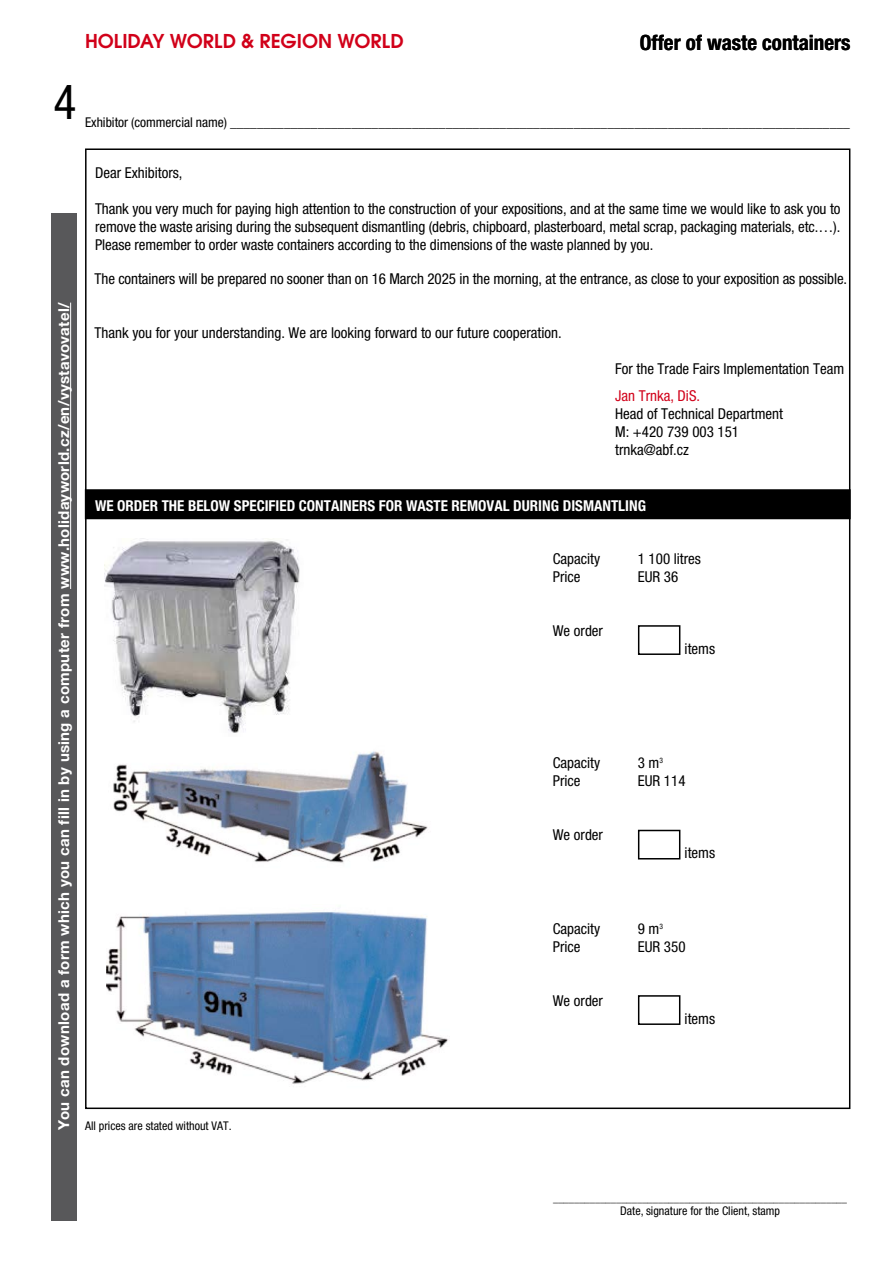
<style>
.page{position:relative;width:893px;height:1263px;background:#fff}
.page>*{position:absolute;margin:0;border:0;box-sizing:border-box;transform-origin:0 0}
.t1{font:condensed 48px "Helvetica Neue LT Pro";color:#000}
.t2{font:21px "Avant Gar Got Itc TOT Dem";color:#d10019}
.t3{font:700 condensed 21px "Helvetica Neue LT Pro";color:#000}
.t4{font:condensed 15px/18px "Helvetica Neue LT Pro";color:#000;text-align:justify}
.t5{font:700 15px "Helvetica Neue LT Pro";letter-spacing:.02em;color:#fff}
.t6{font:700 condensed 15px "Helvetica Neue LT Pro";color:#fff}
.t7{font:condensed 15px "Helvetica Neue LT Pro";color:#d10019}
.t8{font:condensed 13.5px "Helvetica Neue LT Pro";color:#000}
.t9{font:condensed 12px "Helvetica Neue LT Pro";color:#000}
.t10{font:condensed 10.5px "Helvetica Neue LT Pro";color:#000}
</style>
<div class="page">
<div style="left:51px;top:213px;width:26px;height:1007px;background:#58585a"></div>
<hr style="left:70px;top:303px;width:1px;height:286px;background:#fff">
<div style="left:85px;top:489px;width:766px;height:30px;background:#000"></div>
<img style="left:113px;top:751px;width:315px;height:112px">
<img style="left:106px;top:912px;width:342px;height:172px">
<img style="left:104px;top:538px;width:196px;height:195px">
<div style="left:638px;top:625px;width:42px;height:30px;border:2px solid #000"></div>
<div style="left:638px;top:830px;width:42px;height:29px;border:2px solid #000"></div>
<div style="left:638px;top:995px;width:42px;height:30px;border:2px solid #000"></div>
<h2 class="t2" style="left:85px;top:29px;width:320px">HOLIDAY WORLD &amp; REGION WORLD</h2>
<h2 class="t3" style="left:640px;top:29px;width:212px">Offer of waste containers</h2>
<h1 class="t1" style="left:53px;top:75px;width:25px">4</h1>
<p class="t5" style="left:55px;top:1130px;width:830px;rotate:-90deg">You can download a form which you can fill in by using a computer from www.holidayworld.cz/en/vystavovatel/</p>
<p class="t8" style="left:85px;top:114px;width:766px">Exhibitor (commercial name) ____________________________________________________________________________________________</p>
<p class="t4" style="left:95px;top:163px;width:89px">Dear Exhibitors,</p>
<p class="t4" style="left:95px;top:199px;width:747px">Thank you very much for paying high attention to the construction of your expositions, and at the same time we would like to ask you to remove the waste arising during the subsequent dismantling (debris, chipboard, plasterboard, metal scrap, packaging materials, etc.…).<br>Please remember to order waste containers according to the dimensions of the waste planned by you.</p>
<p class="t4" style="left:95px;top:269px;width:754px">The containers will be prepared no sooner than on 16 March 2025 in the morning, at the entrance, as close to your exposition as possible.</p>
<p class="t4" style="left:95px;top:323px;width:469px">Thank you for your understanding. We are looking forward to our future cooperation.</p>
<p class="t4" style="left:615px;top:359px;width:231px">For the Trade Fairs Implementation Team</p>
<p class="t7" style="left:615px;top:387px;width:86px">Jan Trnka, DiS.</p>
<p class="t4" style="left:615px;top:404px;width:169px;text-align:left">Head of Technical Department<br>M: +420 739 003 151 trnka@abf.cz</p>
<p class="t6" style="left:95px;top:496px;width:552px">WE ORDER THE BELOW SPECIFIED CONTAINERS FOR WASTE REMOVAL DURING DISMANTLING</p>
<p class="t4" style="left:553px;top:549px;width:49px">Capacity</p>
<p class="t4" style="left:638px;top:549px;width:65px">1 100 litres</p>
<p class="t4" style="left:553px;top:567px;width:29px">Price</p>
<p class="t4" style="left:638px;top:567px;width:42px">EUR 36</p>
<p class="t4" style="left:553px;top:621px;width:52px">We order</p>
<p class="t4" style="left:685px;top:639px;width:32px">items</p>
<p class="t4" style="left:553px;top:754px;width:49px">Capacity</p>
<p class="t4" style="left:638px;top:754px;width:27px">3 m<sup>3</sup></p>
<p class="t4" style="left:553px;top:772px;width:29px">Price</p>
<p class="t4" style="left:638px;top:772px;width:49px">EUR 114</p>
<p class="t4" style="left:553px;top:826px;width:52px">We order</p>
<p class="t4" style="left:685px;top:844px;width:32px">items</p>
<p class="t4" style="left:553px;top:919px;width:49px">Capacity</p>
<p class="t4" style="left:638px;top:919px;width:27px">9 m<sup>3</sup></p>
<p class="t4" style="left:553px;top:937px;width:29px">Price</p>
<p class="t4" style="left:638px;top:937px;width:49px">EUR 350</p>
<p class="t9" style="left:85px;top:1119px;width:148px">All prices are stated without VAT.</p>
<p class="t4" style="left:553px;top:991px;width:52px">We order</p>
<p class="t4" style="left:685px;top:1009px;width:32px">items</p>
<p class="t10" style="left:553px;top:1192px;width:295px">________________________________________________________</p>
<p class="t9" style="left:620px;top:1204px;width:161px">Date, signature for the Client, stamp</p>
</div>
